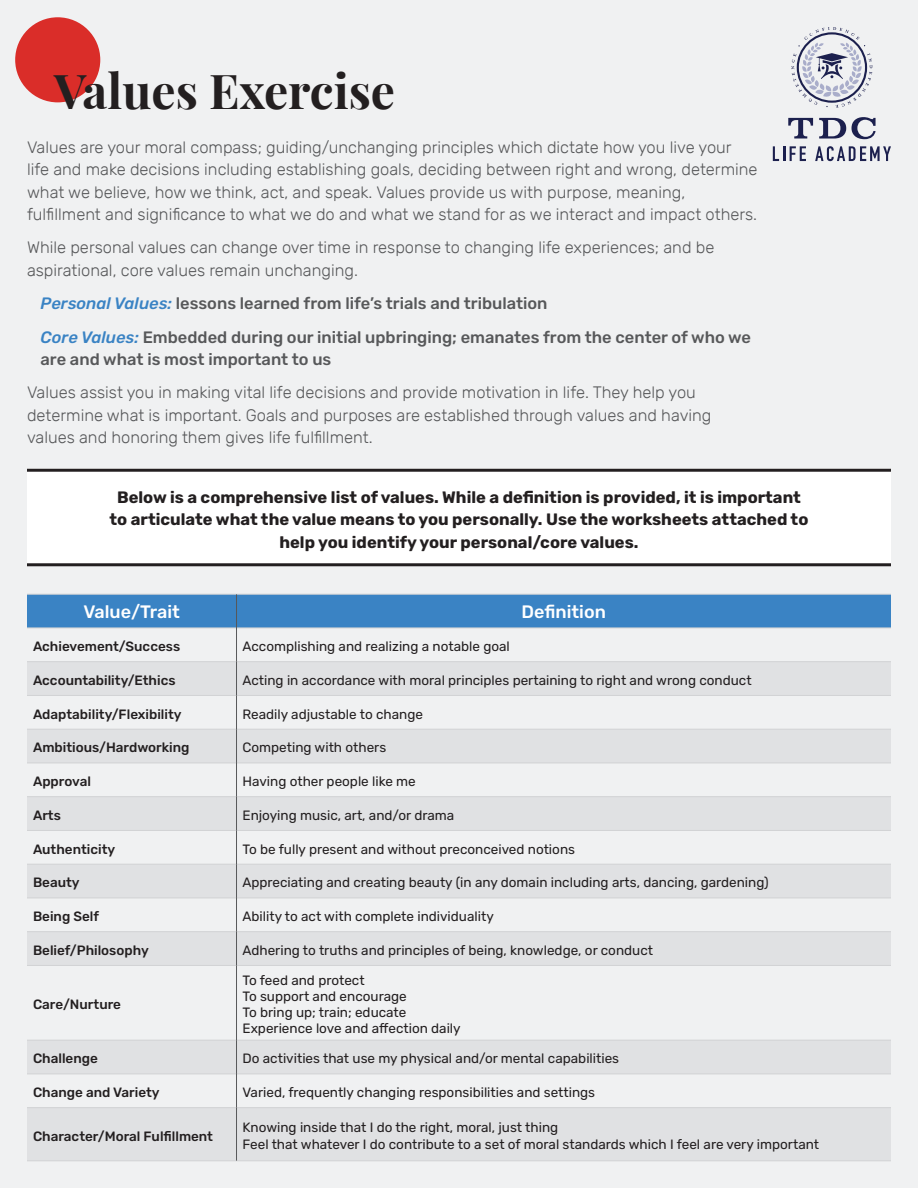
<style>
.page{position:relative;width:918px;height:1188px;background:#f0f1f2}
.page>*{position:absolute;margin:0;border:0;box-sizing:border-box;transform-origin:0 0}
.t1{font:700 48px "Playfair Display";color:#231f20}
.t2{font:500 18px "Rubik";color:#fff}
.t3{font:300 16.5px/22.5px "Rubik";color:#57585a}
.t4{font:700 16.5px/22.5px "Rubik";color:#231f20;text-align:center}
.t5{font:500 16.5px/22.5px "Rubik";color:#57585a}
.t6{font:13.5px/16.2px "Rubik";color:#231f20}
.t7{font:500 13.5px "Rubik";color:#231f20}
.s1{font-style:italic;color:#3a83c4}
</style>
<div class="page">
<div style="left:27px;top:469px;width:864px;height:96px;background:#fff"></div>
<div style="left:15px;top:17px;width:85px;height:85px;background:#da2d29;border-radius:50%"></div>
<hr style="left:27px;top:563px;width:864px;height:3px;background:#231f20">
<hr style="left:27px;top:469px;width:864px;height:3px;background:#231f20">
<div style="left:27px;top:595px;width:864px;height:33px;background:#3a83c4"></div>
<svg style="left:27px;top:662px;width:864px;height:499px;fill:#e0e1e3"></svg>
<hr style="left:27px;top:594px;width:210px;height:1px;background:#d1d2d4">
<hr style="left:237px;top:594px;width:654px;height:1px;background:#d1d2d4">
<hr style="left:27px;top:628px;width:209px;height:1px;background:#d1d2d4">
<hr style="left:237px;top:628px;width:654px;height:1px;background:#d1d2d4">
<hr style="left:27px;top:661px;width:209px;height:1px;background:#d1d2d4">
<hr style="left:237px;top:661px;width:654px;height:1px;background:#d1d2d4">
<hr style="left:27px;top:695px;width:209px;height:1px;background:#d1d2d4">
<hr style="left:237px;top:695px;width:654px;height:1px;background:#d1d2d4">
<hr style="left:27px;top:729px;width:209px;height:1px;background:#d1d2d4">
<hr style="left:237px;top:729px;width:654px;height:1px;background:#d1d2d4">
<hr style="left:27px;top:763px;width:209px;height:1px;background:#d1d2d4">
<hr style="left:237px;top:763px;width:654px;height:1px;background:#d1d2d4">
<hr style="left:27px;top:796px;width:209px;height:1px;background:#d1d2d4">
<hr style="left:237px;top:796px;width:654px;height:1px;background:#d1d2d4">
<hr style="left:27px;top:830px;width:209px;height:1px;background:#d1d2d4">
<hr style="left:237px;top:830px;width:654px;height:1px;background:#d1d2d4">
<hr style="left:27px;top:864px;width:209px;height:1px;background:#d1d2d4">
<hr style="left:237px;top:864px;width:654px;height:1px;background:#d1d2d4">
<hr style="left:27px;top:898px;width:209px;height:1px;background:#d1d2d4">
<hr style="left:237px;top:898px;width:654px;height:1px;background:#d1d2d4">
<hr style="left:27px;top:931px;width:209px;height:1px;background:#d1d2d4">
<hr style="left:237px;top:931px;width:654px;height:1px;background:#d1d2d4">
<hr style="left:27px;top:965px;width:209px;height:1px;background:#d1d2d4">
<hr style="left:237px;top:965px;width:654px;height:1px;background:#d1d2d4">
<hr style="left:27px;top:1040px;width:209px;height:1px;background:#d1d2d4">
<hr style="left:237px;top:1040px;width:654px;height:1px;background:#d1d2d4">
<hr style="left:27px;top:1074px;width:209px;height:1px;background:#d1d2d4">
<hr style="left:237px;top:1074px;width:654px;height:1px;background:#d1d2d4">
<hr style="left:27px;top:1107px;width:209px;height:1px;background:#d1d2d4">
<hr style="left:237px;top:1107px;width:654px;height:1px;background:#d1d2d4">
<hr style="left:27px;top:1161px;width:210px;height:1px;background:#d1d2d4">
<hr style="left:237px;top:1161px;width:654px;height:1px;background:#d1d2d4">
<hr style="left:236px;top:594px;width:1px;height:34px;background:#57585a">
<hr style="left:236px;top:628px;width:1px;height:34px;background:#57585a">
<hr style="left:236px;top:662px;width:1px;height:33px;background:#57585a">
<hr style="left:236px;top:695px;width:1px;height:34px;background:#57585a">
<hr style="left:236px;top:729px;width:1px;height:34px;background:#57585a">
<hr style="left:236px;top:763px;width:1px;height:34px;background:#57585a">
<hr style="left:236px;top:797px;width:1px;height:33px;background:#57585a">
<hr style="left:236px;top:830px;width:1px;height:34px;background:#57585a">
<hr style="left:236px;top:864px;width:1px;height:34px;background:#57585a">
<hr style="left:236px;top:898px;width:1px;height:34px;background:#57585a">
<hr style="left:236px;top:932px;width:1px;height:33px;background:#57585a">
<hr style="left:236px;top:965px;width:1px;height:75px;background:#57585a">
<hr style="left:236px;top:1040px;width:1px;height:34px;background:#57585a">
<hr style="left:236px;top:1074px;width:1px;height:34px;background:#57585a">
<hr style="left:236px;top:1108px;width:1px;height:53px;background:#57585a">
<svg style="left:791px;top:27px;width:81px;height:81px"></svg>
<svg style="left:773px;top:146px;width:33px;height:15px"></svg>
<svg style="left:815px;top:146px;width:76px;height:15px"></svg>
<svg style="left:788px;top:118px;width:25px;height:21px"></svg>
<svg style="left:819px;top:118px;width:27px;height:21px"></svg>
<svg style="left:852px;top:117px;width:24px;height:22px"></svg>
<p class="t1" style="left:54px;top:53px;width:343px">Values Exercise</p>
<p class="t3" style="left:27px;top:136px;width:732px">Values are your moral compass; guiding/unchanging principles which dictate how you live your life and make decisions including establishing goals, deciding between right and wrong, determine what we believe, how we think, act, and speak. Values provide us with purpose, meaning, fulfillment and significance to what we do and what we stand for as we interact and impact others.</p>
<p class="t3" style="left:27px;top:237px;width:689px">While personal values can change over time in response to changing life experiences; and be aspirational, core values remain unchanging.</p>
<p class="t5" style="left:40px;top:293px;width:509px"><span class="s1">Personal Values:</span> lessons learned from life’s trials and tribulation</p>
<p class="t5" style="left:40px;top:326px;width:712px"><span class="s1">Core Values:</span> Embedded during our initial upbringing; emanates from the center of who we are and what is most important to us</p>
<p class="t3" style="left:27px;top:382px;width:686px">Values assist you in making vital life decisions and provide motivation in life. They help you determine what is important. Goals and purposes are established through values and having values and honoring them gives life fulfillment.</p>
<p class="t4" style="left:110px;top:486px;width:700px">Below is a comprehensive list of values. While a definition is provided, it is important to articulate what the value means to you personally. Use the worksheets attached to help you identify your personal/core values.</p>
<p class="t2" style="left:84px;top:601px;width:98px">Value/Trait</p>
<p class="t2" style="left:522px;top:601px;width:86px">Definition</p>
<p class="t7" style="left:33px;top:639px;width:149px">Achievement/Success</p>
<p class="t6" style="left:243px;top:639px;width:269px">Accomplishing and realizing a notable goal</p>
<p class="t7" style="left:33px;top:672px;width:144px">Accountability/Ethics</p>
<p class="t6" style="left:243px;top:672px;width:511px">Acting in accordance with moral principles pertaining to right and wrong conduct</p>
<p class="t7" style="left:33px;top:706px;width:150px">Adaptability/Flexibility</p>
<p class="t6" style="left:243px;top:706px;width:182px">Readily adjustable to change</p>
<p class="t7" style="left:33px;top:740px;width:158px">Ambitious/Hardworking</p>
<p class="t6" style="left:243px;top:740px;width:145px">Competing with others</p>
<p class="t7" style="left:33px;top:774px;width:59px">Approval</p>
<p class="t6" style="left:243px;top:774px;width:175px">Having other people like me</p>
<p class="t7" style="left:33px;top:807px;width:29px">Arts</p>
<p class="t6" style="left:243px;top:807px;width:213px">Enjoying music, art, and/or drama</p>
<p class="t7" style="left:33px;top:841px;width:84px">Authenticity</p>
<p class="t6" style="left:243px;top:841px;width:334px">To be fully present and without preconceived notions</p>
<p class="t7" style="left:33px;top:875px;width:48px">Beauty</p>
<p class="t6" style="left:243px;top:875px;width:528px">Appreciating and creating beauty (in any domain including arts, dancing, gardening)</p>
<p class="t7" style="left:33px;top:909px;width:68px">Being Self</p>
<p class="t6" style="left:243px;top:909px;width:253px">Ability to act with complete individuality</p>
<p class="t7" style="left:33px;top:942px;width:117px">Belief/Philosophy</p>
<p class="t6" style="left:243px;top:942px;width:412px">Adhering to truths and principles of being, knowledge, or conduct</p>
<p class="t7" style="left:33px;top:997px;width:90px">Care/Nurture</p>
<p class="t6" style="left:243px;top:972px;width:124px">To feed and protect</p>
<p class="t6" style="left:243px;top:989px;width:166px">To support and encourage</p>
<p class="t6" style="left:243px;top:1005px;width:165px">To bring up; train; educate</p>
<p class="t6" style="left:243px;top:1021px;width:220px">Experience love and affection daily</p>
<p class="t7" style="left:33px;top:1051px;width:66px">Challenge</p>
<p class="t6" style="left:243px;top:1051px;width:378px">Do activities that use my physical and/or mental capabilities</p>
<p class="t7" style="left:33px;top:1085px;width:128px">Change and Variety</p>
<p class="t6" style="left:243px;top:1085px;width:354px">Varied, frequently changing responsibilities and settings</p>
<p class="t7" style="left:33px;top:1128px;width:182px">Character/Moral Fulfillment</p>
<p class="t6" style="left:243px;top:1120px;width:578px">Knowing inside that I do the right, moral, just thing<br>Feel that whatever I do contribute to a set of moral standards which I feel are very important</p>
</div>
